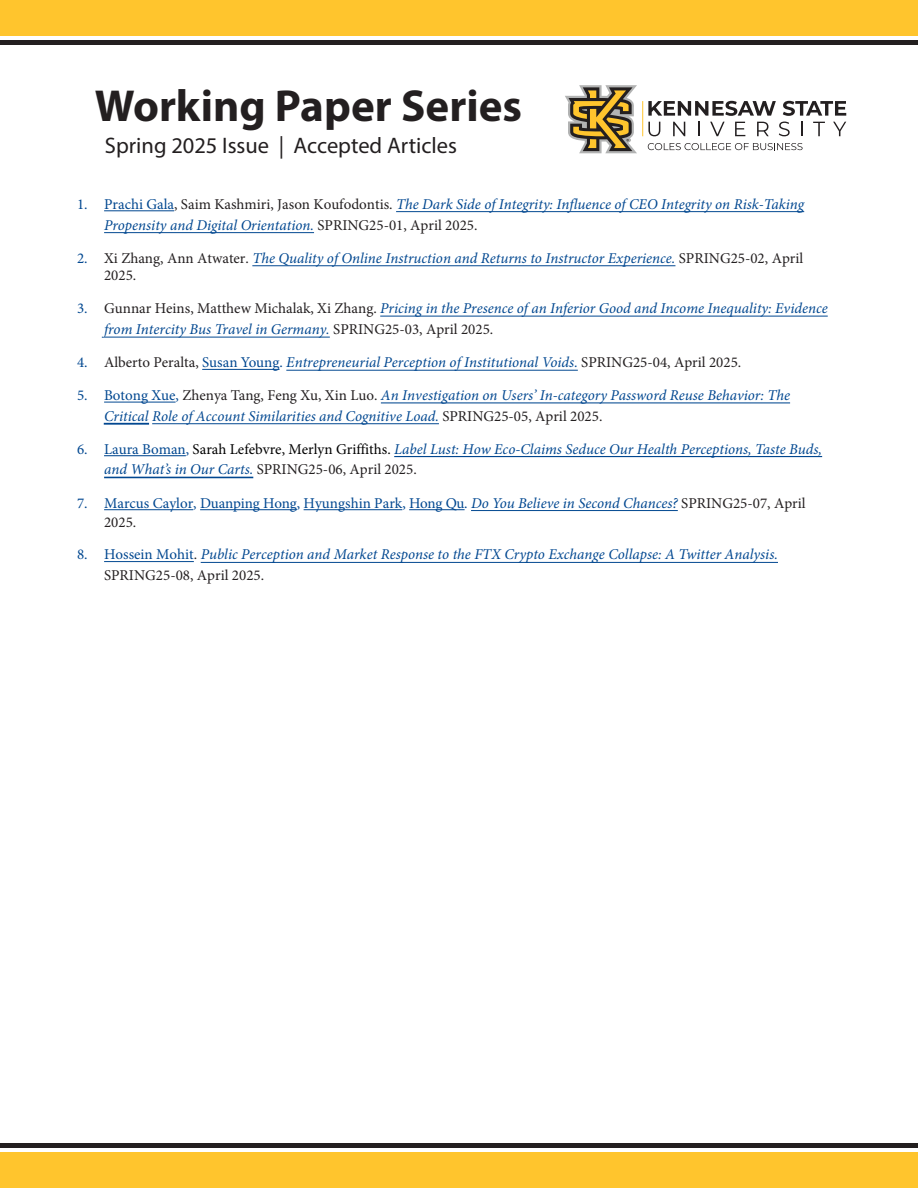
<style>
.page{position:relative;width:918px;height:1188px;background:#fff}
.page>*{position:absolute;margin:0;border:0;box-sizing:border-box;transform-origin:0 0}
.t1{font:700 45px "Myriad Pro";color:#231f20}
.t2{font:22.5px "Myriad Pro";color:#231f20}
.t3{font:italic 15px/21px "Minion Pro";color:#014790}
.t4{font:15px/18.9px "Minion Pro";color:#014790}
.s1{font-style:normal}
.s2{font-style:normal;color:#231f20}
.s3{font-style:normal;color:#000}
.s4{font-style:italic}
.s5{color:#231f20}
</style>
<div class="page">
<svg style="left:565px;top:85px;width:72px;height:68px"></svg>
<hr style="left:642px;top:101px;width:1px;height:35px;background:#ffc52d">
<svg style="left:648px;top:101px;width:128px;height:15px"></svg>
<svg style="left:783px;top:101px;width:63px;height:15px"></svg>
<svg style="left:648px;top:122px;width:12px;height:14px"></svg>
<svg style="left:673px;top:122px;width:12px;height:14px"></svg>
<svg style="left:698px;top:122px;width:2px;height:14px"></svg>
<svg style="left:710px;top:122px;width:15px;height:14px"></svg>
<svg style="left:735px;top:122px;width:10px;height:14px"></svg>
<svg style="left:757px;top:122px;width:12px;height:14px"></svg>
<svg style="left:779px;top:122px;width:11px;height:14px"></svg>
<svg style="left:801px;top:122px;width:2px;height:14px"></svg>
<svg style="left:813px;top:122px;width:12px;height:14px"></svg>
<svg style="left:833px;top:122px;width:13px;height:14px"></svg>
<svg style="left:648px;top:143px;width:155px;height:7px"></svg>
<div style="left:0;top:0;width:918px;height:36px;background:#ffc52d"></div>
<div style="left:0;top:1152px;width:918px;height:36px;background:#ffc52d"></div>
<div style="left:0;top:1143px;width:918px;height:5px;background:#231f20"></div>
<div style="left:0;top:40px;width:918px;height:5px;background:#231f20"></div>
<hr style="left:471px;top:510px;width:207px;height:1px;background:#014790">
<hr style="left:409px;top:509px;width:56px;height:1px;background:#014790">
<hr style="left:304px;top:509px;width:98px;height:1px;background:#014790">
<hr style="left:200px;top:509px;width:97px;height:1px;background:#014790">
<hr style="left:104px;top:509px;width:89px;height:1px;background:#014790">
<hr style="left:104px;top:477px;width:149px;height:1px;background:#014790">
<hr style="left:394px;top:456px;width:428px;height:1px;background:#014790">
<hr style="left:104px;top:455px;width:82px;height:1px;background:#014790">
<hr style="left:152px;top:423px;width:287px;height:1px;background:#014790">
<hr style="left:104px;top:423px;width:45px;height:1px;background:#014790">
<hr style="left:381px;top:403px;width:409px;height:1px;background:#014790">
<hr style="left:104px;top:402px;width:72px;height:1px;background:#014790">
<hr style="left:286px;top:370px;width:292px;height:1px;background:#014790">
<hr style="left:202px;top:369px;width:78px;height:1px;background:#014790">
<hr style="left:104px;top:337px;width:226px;height:1px;background:#014790">
<hr style="left:380px;top:316px;width:448px;height:1px;background:#014790">
<hr style="left:252px;top:265px;width:423px;height:1px;background:#014790">
<hr style="left:104px;top:232px;width:210px;height:1px;background:#014790">
<hr style="left:396px;top:211px;width:408px;height:1px;background:#014790">
<hr style="left:104px;top:210px;width:70px;height:1px;background:#014790">
<hr style="left:201px;top:562px;width:577px;height:1px;background:#014790">
<hr style="left:104px;top:561px;width:90px;height:1px;background:#014790">
<h1 class="t1" style="left:95px;top:77px;width:429px">Working Paper Series</h1>
<h2 class="t2" style="left:105px;top:132px;width:354px">Spring 2025 Issue | Accepted Articles</h2>
<p class="t3" style="left:104px;top:193px;width:702px;text-indent:-27px"><span class="s1">1. Prachi Gala</span><span class="s2">, Saim Kashmiri, Jason Koufodontis.</span> The Dark Side of Integrity: Influence of CEO Integrity on Risk-Taking<br>Propensity and Digital Orientation. <span class="s2">SPRING25-01, April 2025.</span></p>
<p class="t3" style="left:104px;top:249px;width:701px;line-height:17.7px;text-indent:-27px"><span class="s1">2.</span> <span class="s2">Xi Zhang, Ann Atwater.</span> The Quality of Online Instruction and Returns to Instructor Experience. <span class="s2">SPRING25-02, April<br>2025.</span></p>
<p class="t3" style="left:104px;top:298px;width:725px;text-indent:-27px"><span class="s1">3.</span> <span class="s2">Gunnar Heins, Matthew Michalak, Xi Zhang.</span> Pricing in the Presence of an Inferior Good and Income Inequality: Evidence from Intercity Bus Travel in Germany. <span class="s2">SPRING25-03, April 2025.</span></p>
<p class="t3" style="left:77px;top:352px;width:666px"><span class="s1">4.</span> <span class="s2">Alberto Peralta,</span> <span class="s1">Susan Young.</span> Entrepreneurial Perception of Institutional Voids. <span class="s2">SPRING25-04, April 2025.</span></p>
<p class="t3" style="left:104px;top:385px;width:687px;text-indent:-27px"><span class="s1">5. Botong Xue,</span> <span class="s2">Zhenya Tang, Feng Xu, Xin Luo.</span> An Investigation on Users’ In-category Password Reuse Behavior: The<br>Critical Role of Account Similarities and Cognitive Load. <span class="s2">SPRING25-05, April 2025.</span></p>
<p class="t3" style="left:104px;top:438px;width:720px;text-indent:-27px"><span class="s1">6. Laura Boman,</span> <span class="s3">Sarah Lefebvre, Merlyn Griffiths.</span> Label Lust: How Eco-Claims Seduce Our Health Perceptions, Taste Buds, and What’s in Our Carts. <span class="s2">SPRING25-06, April 2025.</span></p>
<p class="t4" style="left:104px;top:493px;width:703px;text-indent:-27px">7. Marcus Caylor, Duanping Hong, Hyungshin Park, Hong Qu. <span class="s4">Do You Believe in Second Chances?</span> <span class="s5">SPRING25-07, April<br>2025.</span></p>
<p class="t3" style="left:104px;top:544px;width:675px;text-indent:-27px"><span class="s1">8. Hossein Mohit</span><span class="s2">.</span> Public Perception and Market Response to the FTX Crypto Exchange Collapse: A Twitter Analysis.<br><span class="s2">SPRING25-08, April 2025.</span></p>
</div>
